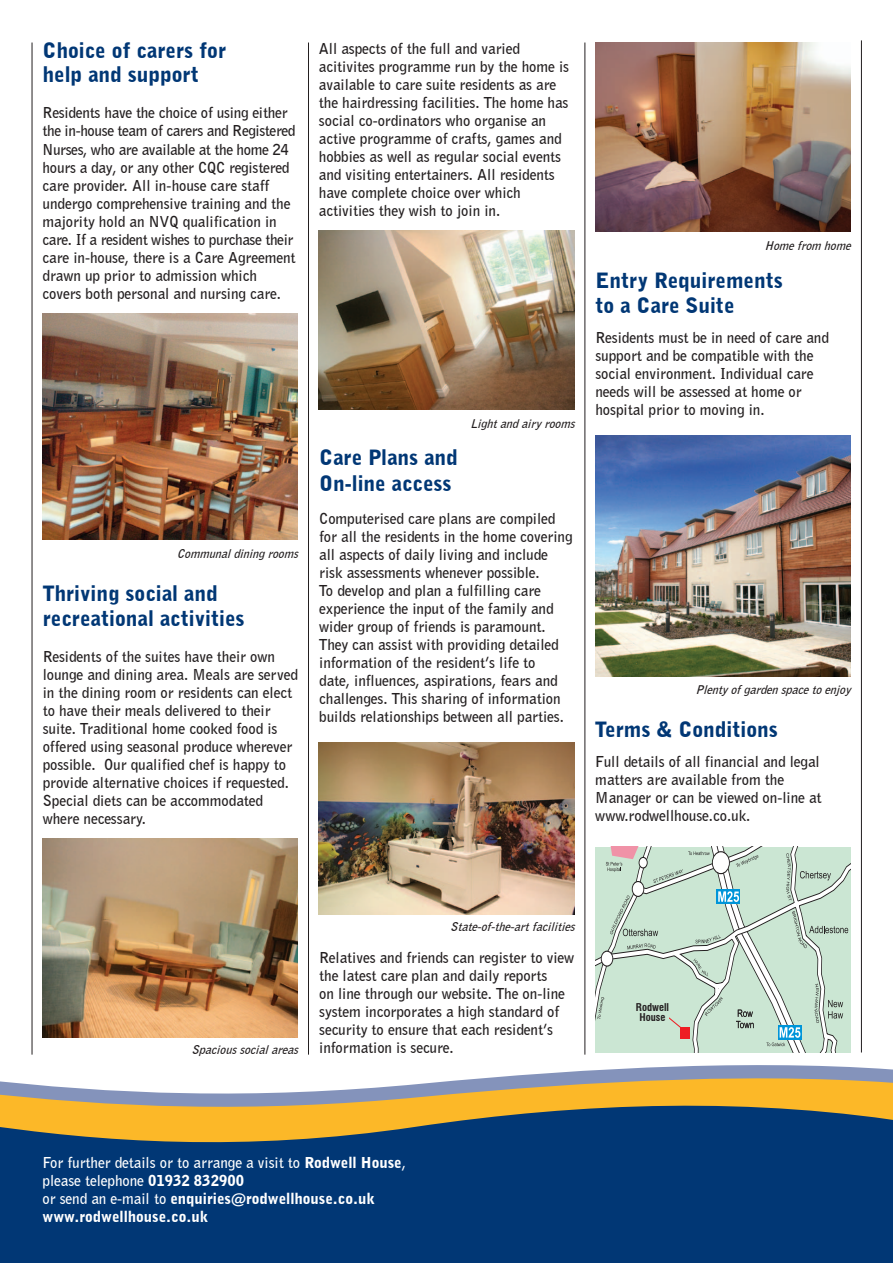
<style>
.page{position:relative;width:893px;height:1263px;background:#fff}
.page>*{position:absolute;margin:0;border:0;box-sizing:border-box;transform-origin:0 0}
.t1{font:900 21px/25.2px "Bell Gothic BT";color:#013775}
.t2{font:700 15px/18px "Bell Gothic BT";color:#231f20}
.Hyperlink{font:700 15px "Bell Gothic BT";color:#fff}
.Hyperlink-2{font:900 15px "Bell Gothic BT";color:#fff}
.t3{font:italic 700 12px "Bell Gothic BT";color:#231f20}
.t4{font:700 condensed 10.5px "Swiss 721 BT";color:#231f20}
.s1{font-weight:900}
.s2{font-weight:700}
</style>
<div class="page">
<div style="left:0;top:1103px;width:893px;height:160px;background:#013775"></div>
<hr style="left:32px;top:43px;width:1px;height:1012px;background:#231f20">
<hr style="left:308px;top:43px;width:1px;height:1012px;background:#231f20">
<hr style="left:585px;top:43px;width:1px;height:1012px;background:#231f20">
<img style="left:595px;top:43px;width:255px;height:189px">
<svg style="left:499px;top:1065px;width:394px;height:12px;fill:#8493bb"></svg>
<svg style="left:0;top:1077px;width:893px;height:66px"></svg>
<img style="left:319px;top:231px;width:255px;height:178px">
<img style="left:319px;top:742px;width:255px;height:172px">
<svg style="left:597px;top:847px;width:254px;height:205px;background:#c5dccd"></svg>
<img style="left:595px;top:435px;width:256px;height:241px">
<hr style="left:861px;top:40px;width:1px;height:1012px;background:#231f20">
<img style="left:43px;top:314px;width:255px;height:225px">
<img style="left:43px;top:838px;width:255px;height:199px">
<p class="t1" style="left:43px;top:38px;width:185px">Choice of carers for</p>
<p class="t1" style="left:43px;top:62px;width:158px">help and support</p>
<p class="t2" style="left:43px;top:104px;width:255px">Residents have the choice of using either the in-house team of carers and Registered Nurses, who are available at the home 24 hours a day, or any other CQC registered care provider. All in-house care staff undergo comprehensive training and the majority hold an NVQ qualification in care. If a resident wishes to purchase their care in-house, there is a Care Agreement drawn up prior to admission which covers both personal and nursing care.</p>
<p class="t3" style="left:177px;top:545px;width:126px">Communaldiningrooms</p>
<p class="t1" style="left:43px;top:581px;width:203px">Thriving social and recreational activities</p>
<p class="t2" style="left:43px;top:647px;width:257px">Residents of the suites have their own lounge and dining area. Meals are served in the dining room or residents can elect to have their meals delivered to their suite. Traditional home cooked food is offered using seasonal produce wherever possible. Our qualified chef is happy to provide alternative choices if requested.<br>Special diets can be accommodated where necessary.</p>
<p class="t2" style="left:319px;top:39px;width:252px">All aspects of the full and varied acitivites programme run by the home is available to care suite residents as are the hairdressing facilities. The home has social co-ordinators who organise an active programme of crafts, games and hobbies as well as regular social events and visiting entertainers. All residents have complete choice over which activities they wish to join in.</p>
<p class="t3" style="left:470px;top:416px;width:110px">Lightandairyrooms</p>
<p class="t1" style="left:319px;top:445px;width:140px">Care Plans and</p>
<p class="t1" style="left:319px;top:470px;width:134px">On-line access</p>
<p class="t2" style="left:319px;top:509px;width:255px">Computerised care plans are compiled for all the residents in the home covering all aspects of daily living and include risk assessments whenever possible.<br>To develop and plan a fulfilling care experience the input of the family and wider group of friends is paramount.<br>They can assist with providing detailed information of the resident’s life to<br>date, influences, aspirations, fears and challenges. This sharing of information builds relationships between all parties.</p>
<p class="t3" style="left:764px;top:238px;width:92px">Homefrom home</p>
<p class="t1" style="left:595px;top:268px;width:189px">Entry Requirements</p>
<p class="t1" style="left:595px;top:293px;width:141px">to a Care Suite</p>
<p class="t2" style="left:595px;top:328px;width:235px">Residents must be in need of care and support and be compatible with the social environment. Individual care needs will be assessed at home or hospital prior to moving in.</p>
<p class="t3" style="left:696px;top:681px;width:160px">Plentyofgardenspacetoenjoy</p>
<p class="t1" style="left:595px;top:717px;width:184px">Terms &amp; Conditions</p>
<p class="t2" style="left:595px;top:752px;width:226px">Full details of all financial and legal matters are available from the</p>
<p class="t2" style="left:595px;top:788px;width:228px">Manager or can be viewed on-line at</p>
<p class="t2" style="left:595px;top:806px;width:157px">www.rodwellhouse.co.uk.</p>
<p class="t3" style="left:192px;top:1042px;width:112px">Spacioussocialareas</p>
<p class="t3" style="left:450px;top:918px;width:130px">State-of-the-artfacilities</p>
<p class="t2" style="left:319px;top:948px;width:257px">Relatives and friends can register to view the latest care plan and daily reports<br>on line through our website. The on-line system incorporates a high standard of security to ensure that each resident’s information is secure.</p>
<p class="t4" style="left:636px;top:1000px;width:35px">Rodwell</p>
<p class="t4" style="left:639px;top:1011px;width:27px">House</p>
<p class="Hyperlink" style="left:43px;top:1153px;width:365px">For further details or to arrange a visit to <span class="s1">Rodwell House</span>,</p>
<p class="Hyperlink" style="left:43px;top:1171px;width:203px">please telephone <span class="s1">01932 832900</span></p>
<p class="Hyperlink-2" style="left:43px;top:1189px;width:334px"><span class="s2">or send an e-mail to</span> enquiries@rodwellhouse.co.uk</p>
<p class="Hyperlink-2" style="left:43px;top:1207px;width:167px">www.rodwellhouse.co.uk</p>
</div>
